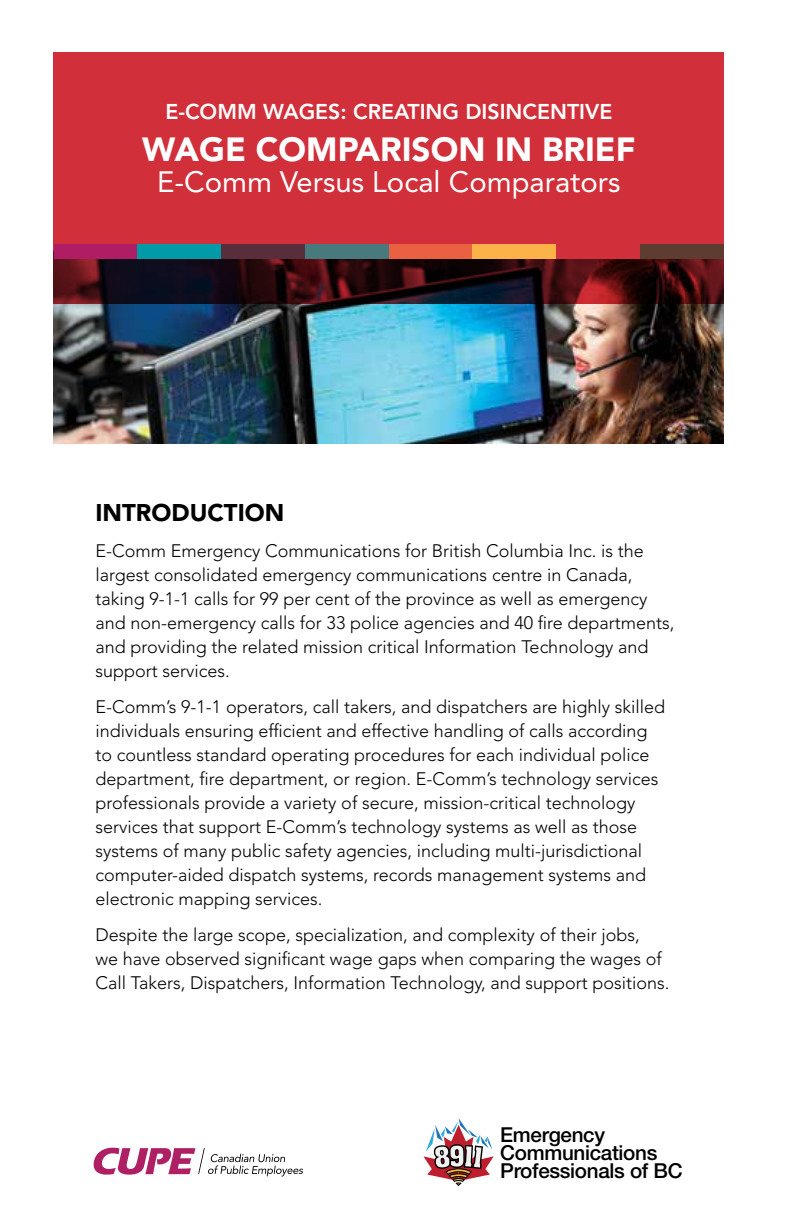
<style>
.page{position:relative;width:792px;height:1224px;background:#fff}
.page>*{position:absolute;margin:0;border:0;box-sizing:border-box;transform-origin:0 0}
.t1{font:900 33.2px "Avenir LT Std";color:#fff}
.t2{font:29.2px "Avenir LT Std";color:#fff}
.t3{font:900 24px "Avenir LT Std";color:#000}
.t4{font:800 21.2px "Avenir LT Std";color:#fff}
.t5{font:500 20.6px/18px "Helvetica Neue";letter-spacing:-.015em;color:#000}
.t6{font:300 18px/24px "Avenir LT Std";color:#000}
</style>
<div class="page">
<img style="left:54px;top:303px;width:670px;height:140px">
<svg style="left:54px;top:52px;width:670px;height:251px;background:#b22933"></svg>
<div style="left:54px;top:244px;width:83px;height:14px;background:#af1e65"></div>
<div style="left:137px;top:244px;width:84px;height:14px;background:#009ba7"></div>
<div style="left:221px;top:244px;width:84px;height:14px;background:#582e3c"></div>
<div style="left:305px;top:244px;width:84px;height:14px;background:#48797c"></div>
<div style="left:389px;top:244px;width:83px;height:14px;background:#ea6142"></div>
<div style="left:472px;top:244px;width:84px;height:14px;background:#fcb249"></div>
<div style="left:556px;top:244px;width:84px;height:14px;background:#d1303b"></div>
<div style="left:640px;top:244px;width:84px;height:14px;background:#5e3d31"></div>
<svg style="left:93px;top:1148px;width:210px;height:29px"></svg>
<svg style="left:423px;top:1118px;width:71px;height:68px"></svg>
<p class="t4" style="left:165px;top:99px;width:449px">E-COMM WAGES: CREATING DISINCENTIVE</p>
<h1 class="t1" style="left:142px;top:129px;width:495px">WAGE COMPARISON IN BRIEF</h1>
<h2 class="t2" style="left:157px;top:165px;width:465px">E-Comm Versus Local Comparators</h2>
<h3 class="t3" style="left:96px;top:498px;width:190px">INTRODUCTION</h3>
<p class="t6" style="left:96px;top:539px;width:581px">E-Comm Emergency Communications for British Columbia Inc. is the largest consolidated emergency communications centre in Canada, taking 9-1-1 calls for 99 per cent of the province as well as emergency and non-emergency calls for 33 police agencies and 40 fire departments, and providing the related mission critical Information Technology and support services.</p>
<p class="t6" style="left:96px;top:695px;width:571px">E-Comm’s 9-1-1 operators, call takers, and dispatchers are highly skilled individuals ensuring efficient and effective handling of calls according to countless standard operating procedures for each individual police department, fire department, or region. E-Comm’s technology services professionals provide a variety of secure, mission-critical technology services that support E-Comm’s technology systems as well as those systems of many public safety agencies, including multi-jurisdictional computer-aided dispatch systems, records management systems and electronic mapping services.</p>
<p class="t6" style="left:96px;top:923px;width:575px">Despite the large scope, specialization, and complexity of their jobs,<br>we have observed significant wage gaps when comparing the wages of<br>Call Takers, Dispatchers, Information Technology, and support positions.</p>
<p class="t5" style="left:500px;top:1126px;width:184px">Emergency<br>Communications<br>Professionals of BC</p>
</div>
